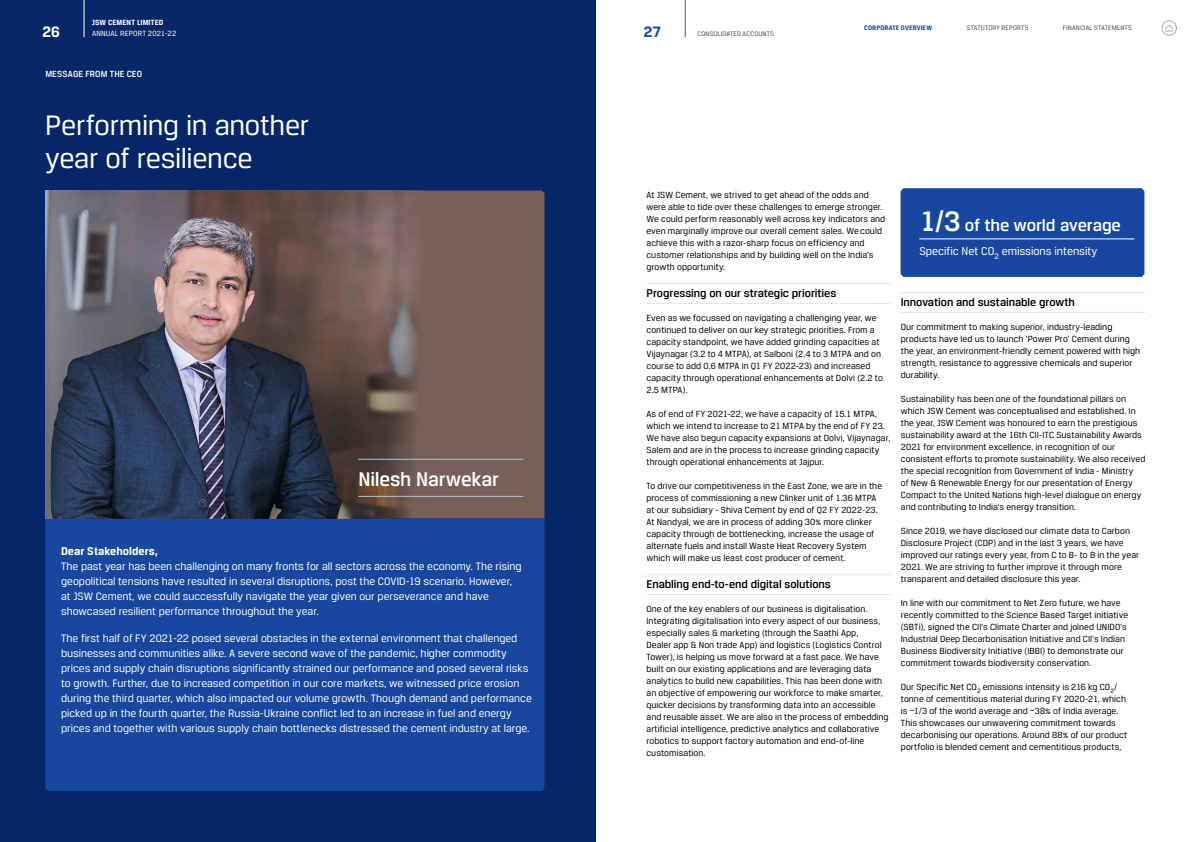
<style>
.page{position:relative;width:1191px;height:842px;background:#fff}
.page>*{position:absolute;margin:0;border:0;box-sizing:border-box;transform-origin:0 0}
.t1{font:30px/33px "Breuer Text";letter-spacing:-.015em;color:#fff}
.t2{font:500 21px "Breuer Text";letter-spacing:-.01em;color:#fff}
.t3{font:500 18px "Breuer Text";letter-spacing:-.01em;color:#fff}
.t4{font:700 16px "Breuer Text";color:#fff}
.t5{font:700 16px "Breuer Text";color:#17479e}
.t6{font:500 12px "Breuer Text";letter-spacing:-.005em;color:#000}
.t7{font:12px "Breuer Text";letter-spacing:-.005em;color:#fff}
.t8{font:700 12px "Breuer Text";color:#fff}
.t9{font:11.5px/15px "Breuer Text";letter-spacing:-.005em;color:#fff}
.t10{font:9.5px/12px "Breuer Text";letter-spacing:.005em;color:#000}
.t11{font:500 9.5px "Breuer Text";letter-spacing:.01em;color:#fff}
.t12{font:8px "Breuer Text";letter-spacing:.02em;color:#fff}
.t13{font:700 8px "Breuer Text";letter-spacing:.01em;color:#fff}
.t14{font:7px "Breuer Text";letter-spacing:.02em;color:#4d4d4f}
.t15{font:700 7px "Breuer Text";letter-spacing:.02em;color:#17479e}
.s1{font-size:30px}
</style>
<div class="page">
<div style="left:0;top:0;width:595px;height:842px;background:#062668"></div>
<div style="left:45px;top:518px;width:499px;height:273px;background:#17479e"></div>
<div style="left:450px;top:191px;width:94px;height:327px;background:#785f58"></div>
<img style="left:45px;top:191px;width:405px;height:327px">
<hr style="left:358px;top:496px;width:165px;height:1px;background:#a5c3d2">
<hr style="left:358px;top:459px;width:165px;height:1px;background:#a5c3d2">
<hr style="left:646px;top:283px;width:244px;height:1px;background:#d9eddd">
<hr style="left:646px;top:303px;width:244px;height:1px;background:#d9eddd">
<hr style="left:646px;top:574px;width:244px;height:1px;background:#d9eddd">
<hr style="left:646px;top:594px;width:244px;height:1px;background:#d9eddd">
<hr style="left:901px;top:292px;width:244px;height:1px;background:#d9eddd">
<hr style="left:901px;top:312px;width:244px;height:1px;background:#d9eddd">
<div style="left:900px;top:188px;width:244px;height:89px;background:#17479e"></div>
<hr style="left:919px;top:239px;width:215px;height:1px;background:#fff">
<hr style="left:685px;top:0;width:1px;height:37px;background:#58595b">
<hr style="left:84px;top:0;width:1px;height:37px;background:#fff">
<div style="left:1161px;top:20px;width:15px;height:16px;border:1px solid #a7a9ac;border-radius:50%"></div>
<svg style="left:1163px;top:24px;width:11px;height:8px"></svg>
<p class="t13" style="left:92px;top:18px;width:73px">JSW CEMENT LIMITED</p>
<p class="t12" style="left:92px;top:29px;width:86px">ANNUAL REPORT 2021-22</p>
<h3 class="t4" style="left:43px;top:22px;width:19px">26</h3>
<h3 class="t5" style="left:643px;top:22px;width:19px">27</h3>
<p class="t11" style="left:45px;top:68px;width:98px">MESSAGE FROM THE CEO</p>
<h1 class="t1" style="left:45px;top:108px;width:266px">Performing in another year of resilience</h1>
<p class="t14" style="left:697px;top:30px;width:78px">CONSOLIDATED ACCOUNTS</p>
<p class="t15" style="left:864px;top:24px;width:69px">CORPORATE OVERVIEW</p>
<p class="t14" style="left:967px;top:24px;width:63px">STATUTORY REPORTS</p>
<p class="t14" style="left:1062px;top:24px;width:71px">FINANCIAL STATEMENTS</p>
<h2 class="t2" style="left:358px;top:467px;width:142px">Nilesh Narwekar</h2>
<p class="t8" style="left:61px;top:544px;width:98px">Dear Stakeholders,</p>
<p class="t9" style="left:61px;top:559px;width:462px">The past year has been challenging on many fronts for all sectors across the economy. The rising geopolitical tensions have resulted in several disruptions, post the COVID-19 scenario. However, at JSW Cement, we could successfully navigate the year given our perseverance and have showcased resilient performance throughout the year.</p>
<p class="t9" style="left:61px;top:631px;width:472px">The first half of FY 2021-22 posed several obstacles in the external environment that challenged businesses and communities alike. A severe second wave of the pandemic, higher commodity prices and supply chain disruptions significantly strained our performance and posed several risks to growth. Further, due to increased competition in our core markets, we witnessed price erosion during the third quarter, which also impacted our volume growth. Though demand and performance picked up in the fourth quarter, the Russia-Ukraine conflict led to an increase in fuel and energy prices and together with various supply chain bottlenecks distressed the cement industry at large.</p>
<p class="t10" style="left:646px;top:189px;width:240px">At JSW Cement, we strived to get ahead of the odds and were able to tide over these challenges to emerge stronger.<br>We could perform reasonably well across key indicators and even marginally improve our overall cement sales. We could achieve this with a razor-sharp focus on efficiency and customer relationships and by building well on the India’s growth opportunity.</p>
<p class="t6" style="left:646px;top:286px;width:191px">Progressing on our strategic priorities</p>
<p class="t10" style="left:646px;top:312px;width:238px">Even as we focussed on navigating a challenging year, we continued to deliver on our key strategic priorities. From a capacity standpoint, we have added grinding capacities at Vijaynagar (3.2 to 4 MTPA), at Salboni (2.4 to 3 MTPA and on course to add 0.6 MTPA in Q1 FY 2022-23) and increased capacity through operational enhancements at Dolvi (2.2 to 2.5 MTPA).</p>
<p class="t10" style="left:646px;top:408px;width:245px">As of end of FY 2021-22, we have a capacity of 15.1 MTPA, which we intend to increase to 21 MTPA by the end of FY 23.<br>We have also begun capacity expansions at Dolvi, Vijaynagar, Salem and are in the process to increase grinding capacity through operational enhancements at Jajpur.</p>
<p class="t10" style="left:646px;top:480px;width:237px">To drive our competitiveness in the East Zone, we are in the process of commissioning a new Clinker unit of 1.36 MTPA at our subsidiary - Shiva Cement by end of Q2 FY 2022-23.<br>At Nandyal, we are in process of adding 30% more clinker capacity through de bottlenecking, increase the usage of alternate fuels and install Waste Heat Recovery System which will make us least cost producer of cement.</p>
<p class="t6" style="left:646px;top:577px;width:186px">Enabling end-to-end digital solutions</p>
<p class="t10" style="left:646px;top:603px;width:244px">One of the key enablers of our business is digitalisation.<br>Integrating digitalisation into every aspect of our business, especially sales &amp; marketing (through the Saathi App,<br>Dealer app &amp; Non trade App) and logistics (Logistics Control Tower), is helping us move forward at a fast pace. We have built on our existing applications and are leveraging data analytics to build new capabilities. This has been done with an objective of empowering our workforce to make smarter, quicker decisions by transforming data into an accessible and reusable asset. We are also in the process of embedding artificial intelligence, predictive analytics and collaborative robotics to support factory automation and end-of-line customisation.</p>
<h3 class="t3" style="left:919px;top:215px;width:203px"><span class="s1">1/3</span> of the world average</h3>
<p class="t7" style="left:919px;top:244px;width:180px">Specific Net CO<sub>2</sub> emissions intensity</p>
<p class="t6" style="left:901px;top:295px;width:175px">Innovation and sustainable growth</p>
<p class="t10" style="left:901px;top:321px;width:241px">Our commitment to making superior, industry-leading products have led us to launch ‘Power Pro’ Cement during the year, an environment-friendly cement powered with high strength, resistance to aggressive chemicals and superior durability.</p>
<p class="t10" style="left:901px;top:393px;width:246px">Sustainability has been one of the foundational pillars on which JSW Cement was conceptualised and established. In the year, JSW Cement was honoured to earn the prestigious sustainability award at the 16th CII-ITC Sustainability Awards 2021 for environment excellence, in recognition of our consistent efforts to promote sustainability. We also received the special recognition from Government of India - Ministry<br>of New &amp; Renewable Energy for our presentation of Energy Compact to the United Nations high-level dialogue on energy and contributing to India’s energy transition.</p>
<p class="t10" style="left:901px;top:525px;width:240px">Since 2019, we have disclosed our climate data to Carbon Disclosure Project (CDP) and in the last 3 years, we have improved our ratings every year, from C to B- to B in the year 2021. We are striving to further improve it through more transparent and detailed disclosure this year.</p>
<p class="t10" style="left:901px;top:597px;width:229px">In line with our commitment to Net Zero future, we have recently committed to the Science Based Target initiative (SBTi), signed the CII’s Climate Charter and joined UNIDO’s Industrial Deep Decarbonisation Initiative and CII’s Indian Business Biodiversity Initiative (IBBI) to demonstrate our commitment towards biodiversity conservation.</p>
<p class="t10" style="left:901px;top:681px;width:228px">Our Specific Net CO<sub>2</sub> emissions intensity is 216 kg CO<sub>2</sub>/ tonne of cementitious material during FY 2020-21, which is ~1/3 of the world average and ~38% of India average.<br>This showcases our unwavering commitment towards decarbonising our operations. Around 88% of our product portfolio is blended cement and cementitious products,</p>
</div>
